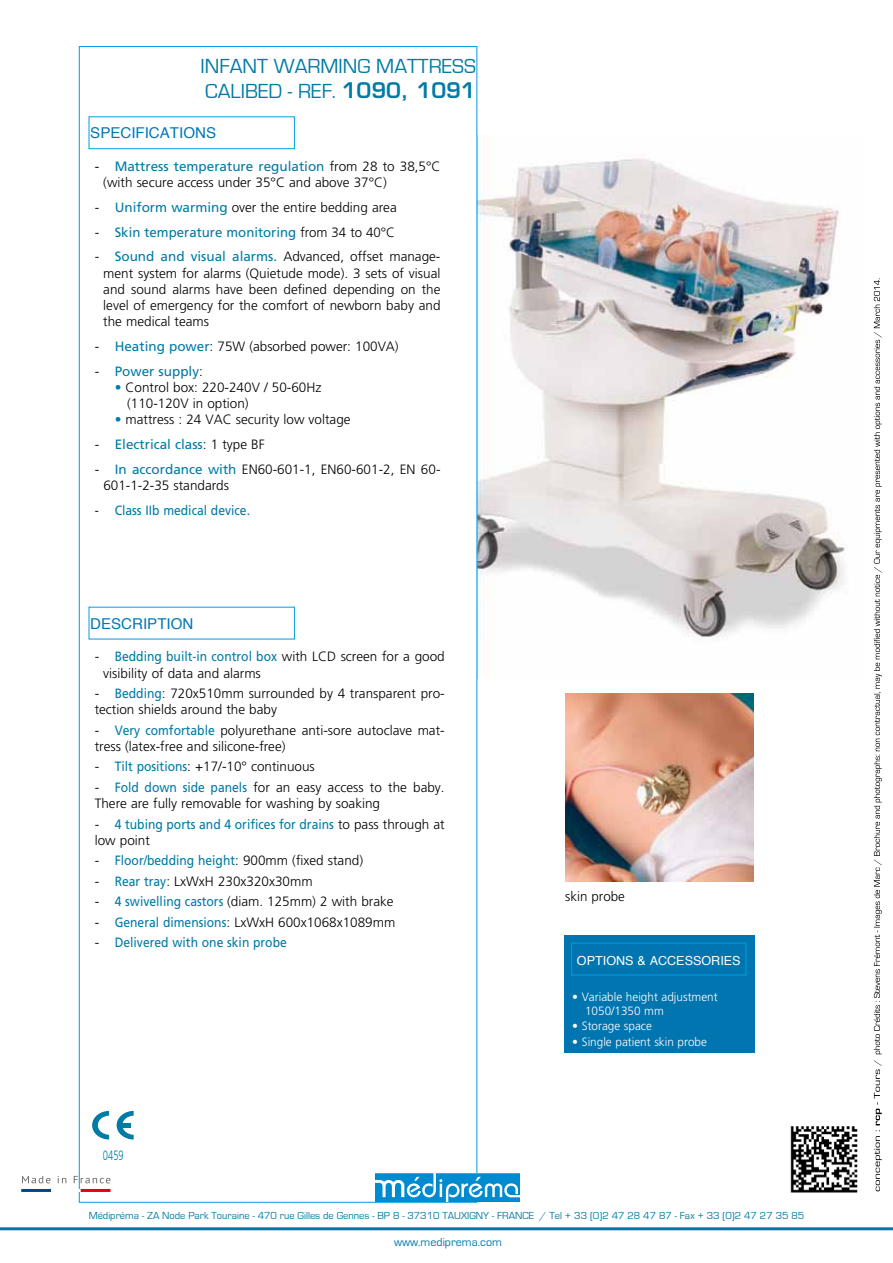
<style>
.page{position:relative;width:893px;height:1263px;background:#fff}
.page>*{position:absolute;margin:0;border:0;box-sizing:border-box;transform-origin:0 0}
.t1{font:21px/25.2px "Eurostile";color:#007ba5}
.t2{font:15px "Helvetica";color:#0077b3}
.t3{font:300 13.5px/16.2px "Frutiger";color:#000}
.t4{font:13.5px/16.2px "Frutiger";color:#007ba5;scale:.9 1}
.t5{font:13.5px "Frutiger";color:#007ba5}
.t6{font:300 13.5px "Frutiger";color:#007ba5;scale:.7 1}
.t7{font:12.45px "Helvetica";color:#fff}
.t8{font:300 12px/13.5px "Frutiger";color:#fff}
.t9{font:12px "Eurostile";color:#007ba5}
.t10{font:10.5px "Eurostile T";color:#007ba5}
.s1{font-weight:600}
.s2{font-weight:400}
.s3{font-weight:400;color:#007ba5}
.s4{font-weight:300;color:#000}
.s5{color:#007ba5}
</style>
<div class="page">
<hr style="left:0;top:1227px;width:893px;height:3px;background:#007ba5">
<img style="left:565px;top:693px;width:189px;height:189px">
<div style="left:564px;top:935px;width:191px;height:117px;background:#0075b0"></div>
<div style="left:571px;top:943px;width:175px;height:32px;border:1px solid #009ee0"></div>
<img style="left:477px;top:136px;width:368px;height:542px">
<div style="left:79px;top:46px;width:398px;height:1156px;background:#fff;border:1px solid #009ee0"></div>
<div style="left:89px;top:116px;width:206px;height:33px;border:1px solid #009ee0"></div>
<svg style="left:375px;top:1174px;width:145px;height:28px"></svg>
<svg style="left:117px;top:1111px;width:17px;height:28px"></svg>
<svg style="left:92px;top:1111px;width:17px;height:28px"></svg>
<img style="left:790px;top:1126px;width:68px;height:67px">
<hr style="left:21px;top:1189px;width:30px;height:3px;background:#004883">
<hr style="left:51px;top:1189px;width:30px;height:3px;background:#fff">
<hr style="left:81px;top:1189px;width:30px;height:3px;background:#e2001a">
<svg style="left:22px;top:1176px;width:88px;height:7px"></svg>
<svg style="left:874px;top:279px;width:8px;height:912px"></svg>
<h1 class="t1" style="left:201px;top:54px;width:277px">INFANT WARMING MATTRESS<br>CALIBED - REF. <span class="s1">1090, 1091</span></h1>
<p class="t2" style="left:90px;top:122px;width:127px">SPECIFICATIONS</p>
<p class="t3" style="left:103px;top:158px;width:339px;text-indent:-9px"><span class="s2">-</span> <span class="s3">Mattress temperature regulation</span> from 28 to 38,5°C (with secure access under 35°C and above 37°C)</p>
<p class="t3" style="left:95px;top:199px;width:304px">- <span class="s3">Uniform warming</span> over the entire bedding area</p>
<p class="t5" style="left:95px;top:224px;width:302px"><span class="s4">-</span> Skin temperature monitoring <span class="s4">from 34 to 40°C</span></p>
<p class="t3" style="left:103px;top:249px;width:339px;text-align:justify;text-indent:-9px">- <span class="s3">Sound and visual alarms.</span> Advanced, offset manage&shy;ment system for alarms (Quietude mode). 3 sets of visual and sound alarms have been defined depending on the level of emergency for the comfort of newborn baby and the medical teams</p>
<p class="t3" style="left:95px;top:338px;width:306px">- <span class="s3">Heating power</span>: 75W (absorbed power: 100VA)</p>
<p class="t5" style="left:95px;top:363px;width:110px"><span class="s4">-</span> Power supply<span class="s4">:</span></p>
<p class="t3" style="left:127px;top:379px;width:196px;text-indent:-12px"><span class="s5">•</span> Control box: 220-240V / 50-60Hz (110-120V in option)</p>
<p class="t3" style="left:115px;top:411px;width:237px"><span class="s5">•</span> mattress : 24 VAC security low voltage</p>
<p class="t5" style="left:95px;top:436px;width:172px"><span class="s4">-</span> Electrical class<span class="s4">: 1 type BF</span></p>
<p class="t3" style="left:103px;top:461px;width:339px;text-indent:-9px">- <span class="s3">In accordance with</span> EN60-601-1, EN60-601-2, EN 60-<br>601-1-2-35 standards</p>
<p class="t4" style="left:95px;top:502px;width:174px"><span class="s4">-</span> Class IIb medical device.</p>
<p class="t2" style="left:90px;top:612px;width:105px">DESCRIPTION</p>
<p class="t3" style="left:103px;top:649px;width:343px;text-indent:-9px">- <span class="s3">Bedding built-in control box</span> with LCD screen for a good visibility of data and alarms</p>
<p class="t3" style="left:95px;top:685px;width:352px">- <span class="s3">Bedding</span>: 720x510mm surrounded by 4 transparent pro&shy;tection shields around the baby</p>
<p class="t3" style="left:95px;top:722px;width:352px">- <span class="s3">Very comfortable</span> polyurethane anti-sore autoclave mat&shy;tress (latex-free and silicone-free)</p>
<p class="t3" style="left:95px;top:759px;width:222px">- <span class="s3">Tilt positions</span>: +17/-10° continuous</p>
<p class="t3" style="left:95px;top:779px;width:351px">- <span class="s3">Fold down side panels</span> for an easy access to the baby.<br>There are fully removable for washing by soaking</p>
<p class="t4" style="left:95px;top:816px;width:390px"><span class="s4">-</span> 4 tubing ports and 4 orifices for drains <span class="s4">to pass through at low point</span></p>
<p class="t3" style="left:95px;top:852px;width:270px">- <span class="s3">Floor/bedding height</span>: 900mm (fixed stand)</p>
<p class="t3" style="left:95px;top:873px;width:219px">- <span class="s3">Rear tray</span>: LxWxH 230x320x30mm</p>
<p class="t3" style="left:95px;top:893px;width:300px">- <span class="s3">4 swivelling castors</span> (diam. 125mm) 2 with brake</p>
<p class="t3" style="left:95px;top:914px;width:302px">- <span class="s3">General dimensions</span>: LxWxH 600x1068x1089mm</p>
<p class="t4" style="left:95px;top:934px;width:215px"><span class="s4">-</span> Delivered with one skin probe</p>
<p class="t6" style="left:103px;top:1147px;width:32px">0459</p>
<p class="t3" style="left:565px;top:888px;width:61px">skin probe</p>
<p class="t7" style="left:577px;top:951px;width:165px">OPTIONS &amp; ACCESSORIES</p>
<p class="t8" style="left:585px;top:990px;width:134px;text-indent:-13px">• Variable height adjustment<br>1050/1350 mm</p>
<p class="t8" style="left:572px;top:1019px;width:81px">• Storage space</p>
<p class="t8" style="left:572px;top:1034px;width:136px">• Single patient skin probe</p>
<p class="t10" style="left:89px;top:1210px;width:717px">Médipréma - ZA Node Park Touraine - 470 rue Gilles de Gennes - BP 8 - 37310 TAUXIGNY - FRANCE / Tel + 33 (0)2 47 28 47 87 - Fax + 33 (0)2 47 27 35 85</p>
<p class="t9" style="left:394px;top:1235px;width:109px">WWW.MEDIPREMA.COM</p>
</div>
